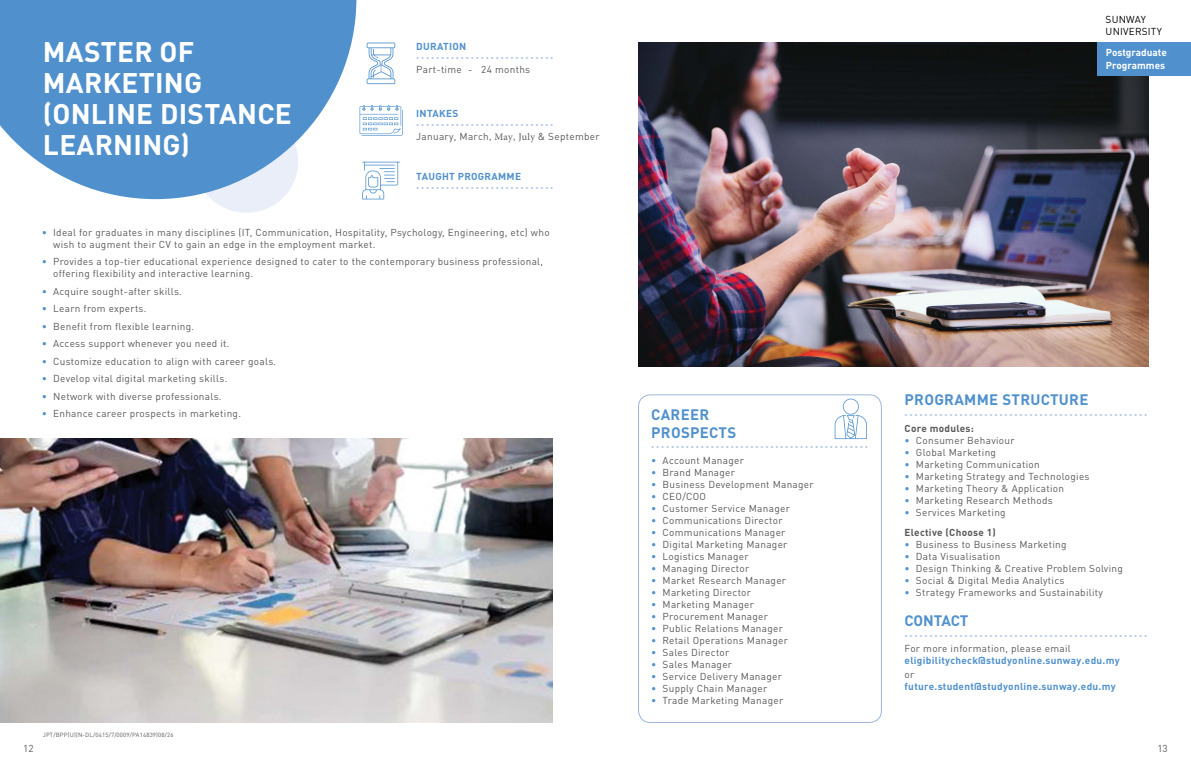
<style>
.page{position:relative;width:1191px;height:766px;background:#fff}
.page>*{position:absolute;margin:0;border:0;box-sizing:border-box;transform-origin:0 0}
.t1{font:700 28px/31px "DIN Pro";letter-spacing:.01em;color:#fff}
.t2{font:700 15px/18px "DIN Pro";color:#5091cd}
.t3{font:10px/12px "DIN Pro";letter-spacing:.03em;color:#58595b}
.t4{font:700 10px "DIN Pro";letter-spacing:.03em;color:#5091cd}
.t5{font:700 10px/12px "DIN Pro";color:#fff}
.t6{font:10px/12px "DIN Pro";letter-spacing:.02em;color:#000}
.t7{font:700 10px "DIN Pro";color:#58595b}
.t8{font:6px "DIN Pro";color:#a4bfe4}
.t9{font:6px "DIN Pro";letter-spacing:.03em;color:#58595b}
.s1{font-family:"Minion Pro"}
.s2{color:#5091cd}
.s3{font-weight:700}
</style>
<div class="page">
<img style="left:0;top:438px;width:553px;height:284px">
<div style="left:195px;top:110px;width:103px;height:103px;background:#e9eef8;border-radius:50%"></div>
<svg style="left:0;top:0;width:356px;height:199px;fill:#5091cd"></svg>
<svg style="left:359px;top:105px;width:44px;height:31px"></svg>
<svg style="left:367px;top:43px;width:28px;height:41px"></svg>
<svg style="left:362px;top:162px;width:38px;height:37px"></svg>
<img style="left:638px;top:43px;width:510px;height:323px">
<div style="left:638px;top:394px;width:244px;height:328px;border:1px solid #9cb6d9;border-radius:12px"></div>
<svg style="left:834px;top:398px;width:33px;height:41px"></svg>
<div style="left:1097px;top:43px;width:94px;height:33px;background:#5091cd"></div>
<h1 class="t1" style="left:43px;top:36px;width:251px">Master of<br>Marketing (Online Distance<br>Learning)</h1>
<p class="t4" style="left:416px;top:39px;width:5px">DURATION</p>
<p class="t8" style="left:416px;top:53px;width:139px">••••••••••••••••••••••••••••</p>
<p class="t3" style="left:416px;top:62px;width:115px">Part-time - 24 months</p>
<p class="t4" style="left:416px;top:106px;width:5px">INTA</p>
<p class="t4" style="left:439px;top:106px;width:21px">KES</p>
<p class="t8" style="left:416px;top:120px;width:139px">••••••••••••••••••••••••••••</p>
<p class="t3" style="left:416px;top:129px;width:185px">January, March<span class="s1">, May, July</span> &amp; September</p>
<p class="t4" style="left:416px;top:169px;width:2px">TAUGHT</p>
<p class="t4" style="left:458px;top:169px;width:8px">PROGRAMME</p>
<p class="t8" style="left:416px;top:183px;width:139px">••••••••••••••••••••••••••••</p>
<p class="t3" style="left:53px;top:225px;width:498px;text-indent:-11px"><span class="s2">•</span> Ideal for graduates in many disciplines (IT, Communication, Hospitality, Psychology, Engineering, etc) who wish to augment their CV to gain an edge in the employment market.</p>
<p class="t3" style="left:53px;top:254px;width:491px;text-indent:-11px"><span class="s2">•</span> Provides a top-tier educational experience designed to cater to the contemporary business professional, offering flexibility and interactive learning.</p>
<p class="t3" style="left:42px;top:284px;width:142px"><span class="s2">•</span> Acquire sought-after skills.</p>
<p class="t3" style="left:42px;top:301px;width:106px"><span class="s2">•</span> Learn from experts.</p>
<p class="t3" style="left:42px;top:319px;width:154px"><span class="s2">•</span> Benefit from flexible learning.</p>
<p class="t3" style="left:42px;top:336px;width:189px"><span class="s2">•</span> Access support whenever you need it.</p>
<p class="t3" style="left:42px;top:354px;width:236px"><span class="s2">•</span> Customize education to align with career goals.</p>
<p class="t3" style="left:42px;top:371px;width:187px"><span class="s2">•</span> Develop vital digital marketing skills.</p>
<p class="t3" style="left:42px;top:389px;width:181px"><span class="s2">•</span> Network with diverse professionals.</p>
<p class="t3" style="left:42px;top:406px;width:201px"><span class="s2">•</span> Enhance career prospects in marketing.</p>
<p class="t9" style="left:43px;top:730px;width:132px">JPT/BPP(U)(N-DL/0415/7/0009/PA14839)08/26</p>
<p class="t6" style="left:1105px;top:12px;width:58px">SUNWAY<br>UNIVERSITY</p>
<p class="t5" style="left:1105px;top:46px;width:63px">Postgraduate<br>Programmes</p>
<h2 class="t2" style="left:651px;top:405px;width:21px">CAREER<br>PRO</h2>
<h2 class="t2" style="left:681px;top:423px;width:57px">SPE CTS</h2>
<p class="t8" style="left:651px;top:442px;width:218px">••••••••••••••••••••••••••••••••••••••••••••</p>
<p class="t3" style="left:651px;top:453px;width:94px"><span class="s2">•</span> Account Manager</p>
<p class="t3" style="left:651px;top:465px;width:85px"><span class="s2">•</span> Brand Manager</p>
<p class="t3" style="left:651px;top:477px;width:164px"><span class="s2">•</span> Business Development Manager</p>
<p class="t3" style="left:651px;top:489px;width:56px"><span class="s2">•</span> CEO/COO</p>
<p class="t3" style="left:651px;top:501px;width:140px"><span class="s2">•</span> Customer Service Manager</p>
<p class="t3" style="left:651px;top:513px;width:133px"><span class="s2">•</span> Communications Director</p>
<p class="t3" style="left:651px;top:525px;width:136px"><span class="s2">•</span> Communications Manager</p>
<p class="t3" style="left:651px;top:537px;width:138px"><span class="s2">•</span> Digital Marketing Manager</p>
<p class="t3" style="left:651px;top:549px;width:99px"><span class="s2">•</span> Logistics Manager</p>
<p class="t3" style="left:651px;top:561px;width:100px"><span class="s2">•</span> Managing Director</p>
<p class="t3" style="left:651px;top:573px;width:136px"><span class="s2">•</span> Market Research Manager</p>
<p class="t3" style="left:651px;top:585px;width:101px"><span class="s2">•</span> Marketing Director</p>
<p class="t3" style="left:651px;top:597px;width:104px"><span class="s2">•</span> Marketing Manager</p>
<p class="t3" style="left:651px;top:609px;width:118px"><span class="s2">•</span> Procurement Manager</p>
<p class="t3" style="left:651px;top:621px;width:133px"><span class="s2">•</span> Public Relations Manager</p>
<p class="t3" style="left:651px;top:633px;width:138px"><span class="s2">•</span> Retail Operations Manager</p>
<p class="t3" style="left:651px;top:645px;width:80px"><span class="s2">•</span> Sales Director</p>
<p class="t3" style="left:651px;top:657px;width:82px"><span class="s2">•</span> Sales Manager</p>
<p class="t3" style="left:651px;top:669px;width:132px"><span class="s2">•</span> Service Delivery Manager</p>
<p class="t3" style="left:651px;top:681px;width:118px"><span class="s2">•</span> Supply Chain Manager</p>
<p class="t3" style="left:651px;top:693px;width:133px"><span class="s2">•</span> Trade Marketing Manager</p>
<h2 class="t2" style="left:904px;top:390px;width:12px">PROGRAMME</h2>
<h2 class="t2" style="left:1002px;top:390px;width:20px">STRU</h2>
<h2 class="t2" style="left:1040px;top:390px;width:20px">CTURE</h2>
<p class="t8" style="left:904px;top:410px;width:244px">•••••••••••••••••••••••••••••••••••••••••••••••••</p>
<p class="t7" style="left:904px;top:421px;width:71px">Core modules:</p>
<p class="t3" style="left:904px;top:433px;width:112px"><span class="s2">•</span> Consumer Behaviour</p>
<p class="t3" style="left:904px;top:445px;width:93px"><span class="s2">•</span> Global Marketing</p>
<p class="t3" style="left:904px;top:457px;width:137px"><span class="s2">•</span> Marketing Communication</p>
<p class="t3" style="left:904px;top:469px;width:186px"><span class="s2">•</span> Marketing Strategy and Technologies</p>
<p class="t3" style="left:904px;top:481px;width:161px"><span class="s2">•</span> Marketing Theory &amp; Application</p>
<p class="t3" style="left:904px;top:493px;width:150px"><span class="s2">•</span> Marketing Research Methods</p>
<p class="t3" style="left:904px;top:501px;width:103px;line-height:20px"><span class="s2">•</span> Services Marketing<br><span class="s3">Elective (Choose 1)</span></p>
<p class="t3" style="left:904px;top:537px;width:164px"><span class="s2">•</span> Business to Business Marketing</p>
<p class="t3" style="left:904px;top:549px;width:97px"><span class="s2">•</span> Data Visualisation</p>
<p class="t3" style="left:904px;top:561px;width:220px"><span class="s2">•</span> Design Thinking &amp; Creative Problem Solving</p>
<p class="t3" style="left:904px;top:573px;width:161px"><span class="s2">•</span> Social &amp; Digital Media Analytics</p>
<p class="t3" style="left:904px;top:585px;width:200px"><span class="s2">•</span> Strategy Frameworks and Sustainability</p>
<h2 class="t2" style="left:904px;top:611px;width:17px">CONTA</h2>
<h2 class="t2" style="left:950px;top:611px;width:18px">CT</h2>
<p class="t8" style="left:904px;top:631px;width:244px">•••••••••••••••••••••••••••••••••••••••••••••••••</p>
<p class="t3" style="left:904px;top:641px;width:168px">For more information, please email</p>
<p class="t4" style="left:904px;top:653px;width:217px">eligibilitycheck@studyonline.sunway.edu.my</p>
<p class="t3" style="left:904px;top:667px;width:11px">or</p>
<p class="t4" style="left:904px;top:679px;width:213px">future.student@studyonline.sunway.edu.my</p>
<p class="t3" style="left:23px;top:741px;width:12px">12</p>
<p class="t3" style="left:1157px;top:741px;width:12px">13</p>
</div>
